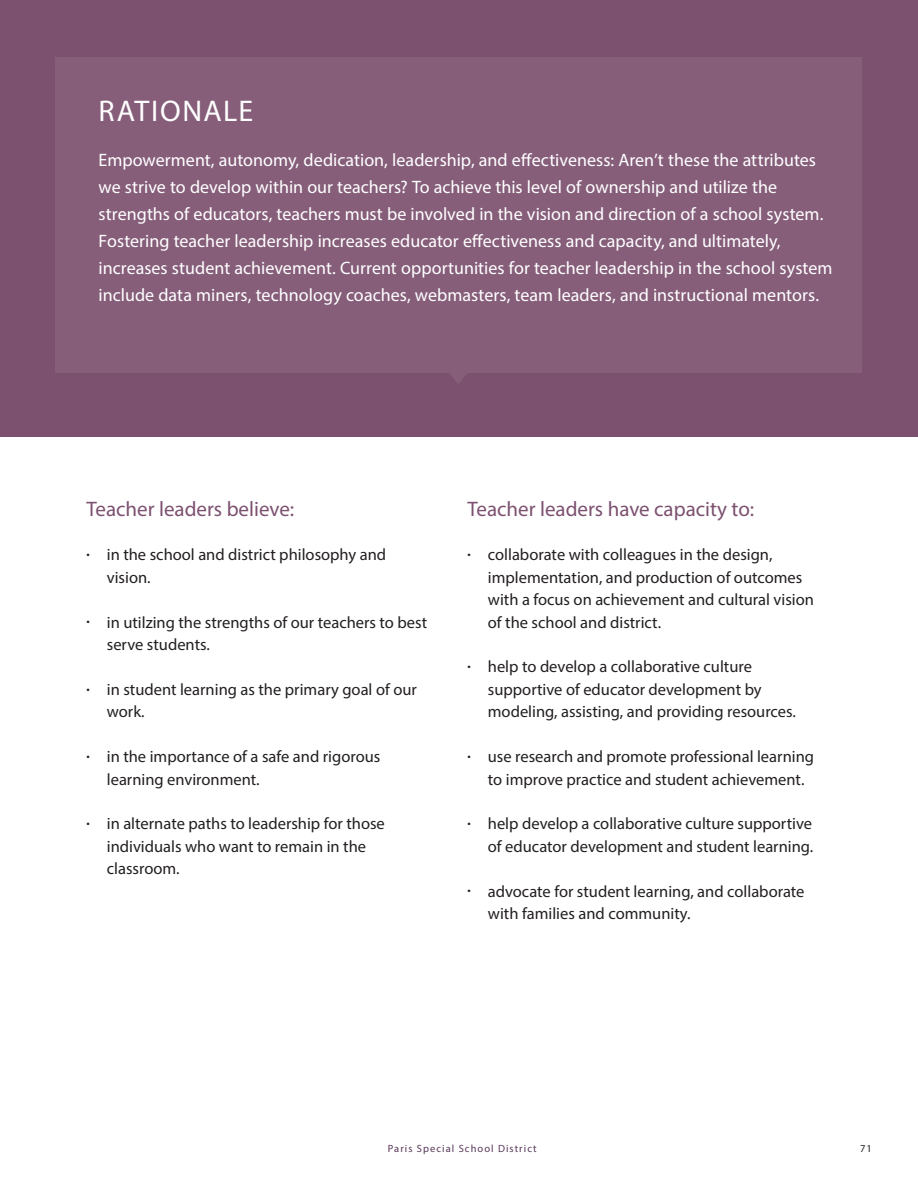
<style>
.page{position:relative;width:918px;height:1188px;background:#fff}
.page>*{position:absolute;margin:0;border:0;box-sizing:border-box;transform-origin:0 0}
.Headers_for_Model_Pa{font:30px "Myriad Pro";letter-spacing:.05em;color:#fff}
.Beliefs___Capacities{font:21px "Myriad Pro";color:#7c5170}
.Body_Copy_for_Ration{font:18px/27px "Myriad Pro";color:#fff}
.t1{font:16.5px/22.4px "Myriad Pro";color:#231f20}
.t2{font:10.5px "Myriad Pro";letter-spacing:.1em;color:#59385a}
.t3{font:10.5px "Myriad Pro";color:#231f20}
.s1{font-size:12px}
</style>
<div class="page">
<div style="left:0;top:0;width:918px;height:436px;background:#7c5170"></div>
<div style="left:55px;top:57px;width:807px;height:316px;background:#865e7a"></div>
<svg style="left:450px;top:373px;width:17px;height:11px"></svg>
<p class="Headers_for_Model_Pa" style="left:99px;top:93px;width:156px">RATIONALE</p>
<p class="Body_Copy_for_Ration" style="left:99px;top:146px;width:735px">Empowerment, autonomy, dedication, leadership, and effectiveness: Aren’t these the attributes we strive to develop within our teachers? To achieve this level of ownership and utilize the strengths of educators, teachers must be involved in the vision and direction of a school system.<br>Fostering teacher leadership increases educator effectiveness and capacity, and ultimately, increases student achievement. Current opportunities for teacher leadership in the school system include data miners, technology coaches, webmasters, team leaders, and instructional mentors.</p>
<p class="Beliefs___Capacities" style="left:87px;top:496px;width:209px">Teacher leaders believe:</p>
<p class="Beliefs___Capacities" style="left:468px;top:496px;width:288px">Teacher leaders have capacity to:</p>
<p class="t1" style="left:107px;top:543px;width:281px;text-indent:-20px"><span class="s1">•</span> in the school and district philosophy and vision.</p>
<p class="t1" style="left:107px;top:611px;width:322px;text-indent:-20px"><span class="s1">•</span> in utilzing the strengths of our teachers to best serve students.</p>
<p class="t1" style="left:107px;top:678px;width:312px;text-indent:-20px"><span class="s1">•</span> in student learning as the primary goal of our work.</p>
<p class="t1" style="left:107px;top:745px;width:275px;text-indent:-20px"><span class="s1">•</span> in the importance of a safe and rigorous learning environment.</p>
<p class="t1" style="left:107px;top:812px;width:280px;text-indent:-20px"><span class="s1">•</span> in alternate paths to leadership for those individuals who want to remain in the classroom.</p>
<p class="t1" style="left:488px;top:543px;width:328px;text-indent:-20px"><span class="s1">•</span> collaborate with colleagues in the design, implementation, and production of outcomes with a focus on achievement and cultural vision of the school and district.</p>
<p class="t1" style="left:488px;top:655px;width:310px;text-indent:-20px"><span class="s1">•</span> help to develop a collaborative culture supportive of educator development by modeling, assisting, and providing resources.</p>
<p class="t1" style="left:488px;top:745px;width:328px;text-indent:-20px"><span class="s1">•</span> use research and promote professional learning to improve practice and student achievement.</p>
<p class="t1" style="left:468px;top:812px;width:347px;text-align:right"><span class="s1">•</span> help develop a collaborative culture supportive of educator development and student learning.</p>
<p class="t1" style="left:488px;top:880px;width:318px;text-indent:-20px"><span class="s1">•</span> advocate for student learning, and collaborate with families and community.</p>
<p class="t2" style="left:388px;top:1142px;width:150px">Paris Special School District</p>
<p class="t3" style="left:860px;top:1142px;width:13px">71</p>
</div>
